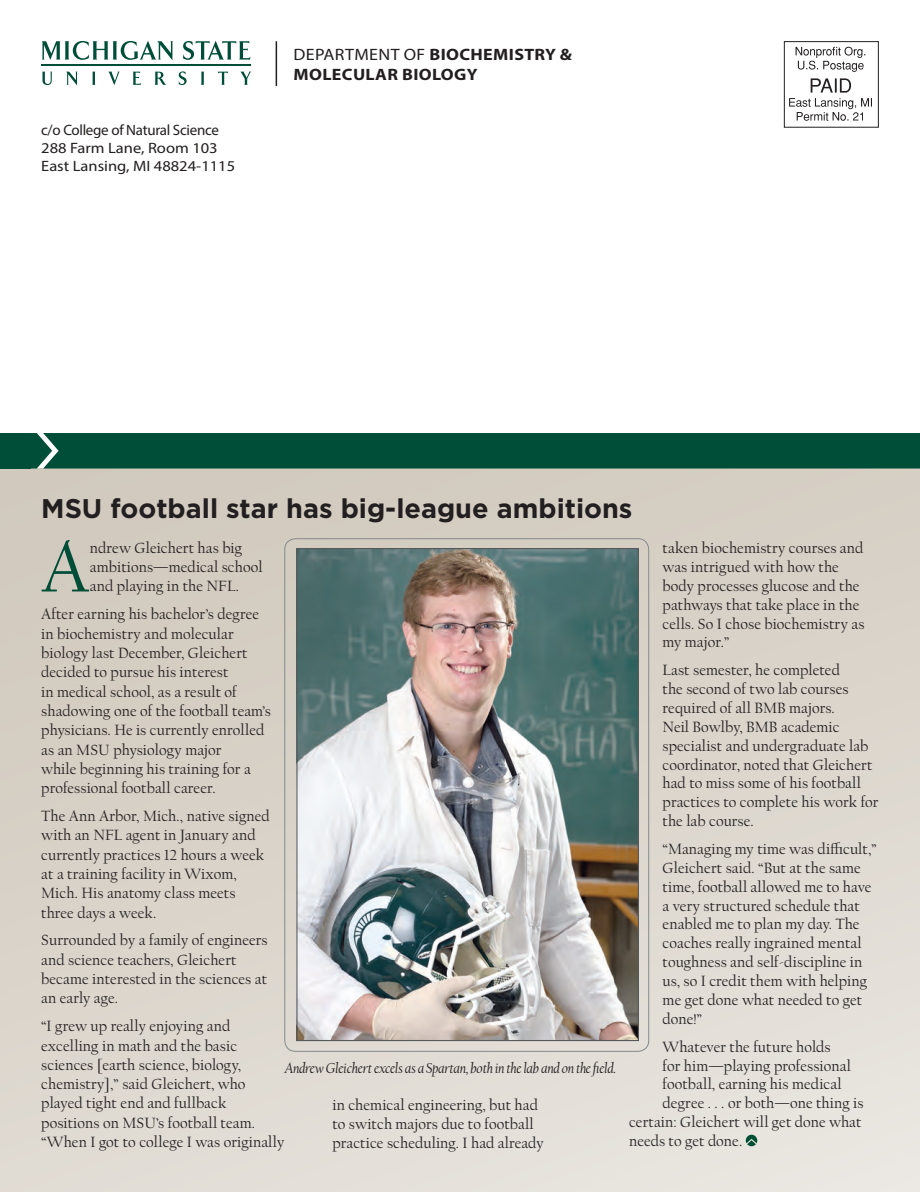
<style>
.page{position:relative;width:920px;height:1192px;background:#fff}
.page>*{position:absolute;margin:0;border:0;box-sizing:border-box;transform-origin:0 0}
.Body_copy_3_initial{font:73.65px "Californian FB";color:#004e38}
.Page_header{font:700 27px "Gotham";color:#231f20}
.bios{font:700 16.5px/19.8px "Myriad Pro";letter-spacing:.02em;color:#231f20;scale:1.09 1}
.Body_copy{font:15.45px/19.4px "Californian FB";letter-spacing:.005em;color:#231f20}
.Body_copy_3_initial-2{font:15.45px/19.4px "Californian FB";letter-spacing:.005em;color:#231f20}
.t1{font:italic 15px "Californian FB";letter-spacing:-.02em;color:#231f20}
.bios-2{font:15px "Myriad Pro";color:#231f20;scale:1.1 1}
.bios-3{font:15px "Myriad Pro";letter-spacing:-.02em;color:#231f20}
.s1{font-weight:400}
</style>
<div class="page">
<div style="left:0;top:468px;width:919px;height:723px;background:linear-gradient(to bottom,#d0c9bd,#e4e0d9)"></div>
<svg style="left:795px;top:47px;width:70px;height:25px"></svg>
<svg style="left:789px;top:78px;width:82px;height:43px"></svg>
<div style="left:783px;top:41px;width:95px;height:87px;border:1px solid #231f20"></div>
<svg style="left:42px;top:72px;width:10px;height:13px"></svg>
<svg style="left:66px;top:72px;width:11px;height:13px"></svg>
<svg style="left:92px;top:72px;width:3px;height:13px"></svg>
<svg style="left:108px;top:72px;width:12px;height:13px"></svg>
<svg style="left:133px;top:72px;width:8px;height:13px"></svg>
<svg style="left:155px;top:72px;width:11px;height:13px"></svg>
<svg style="left:179px;top:71px;width:7px;height:14px"></svg>
<svg style="left:201px;top:72px;width:3px;height:13px"></svg>
<svg style="left:218px;top:72px;width:10px;height:13px"></svg>
<svg style="left:241px;top:72px;width:10px;height:13px"></svg>
<svg style="left:42px;top:41px;width:131px;height:19px"></svg>
<svg style="left:183px;top:41px;width:67px;height:19px"></svg>
<hr style="left:42px;top:64px;width:209px;height:2px;background:#004e38">
<hr style="left:275px;top:41px;width:2px;height:45px;background:#231f20">
<div style="left:0;top:433px;width:30px;height:35px;background:#004e38"></div>
<div style="left:30px;top:433px;width:889px;height:35px;background:#004e38"></div>
<img style="left:298px;top:550px;width:339px;height:488px">
<svg style="left:745px;top:1134px;width:12px;height:11px"></svg>
<p class="bios-3" style="left:41px;top:121px;width:179px">c/o College of Natural Science</p>
<p class="bios-2" style="left:41px;top:139px;width:162px">288 Farm Lane, Room 103</p>
<p class="bios-2" style="left:41px;top:157px;width:178px">East Lansing, MI 48824-1115</p>
<p class="bios" style="left:293px;top:44px;width:257px"><span class="s1">DEPARTMENT OF</span> BIOCHEMISTRY &amp;<br>MOLECULAR BIOLOGY</p>
<p class="Page_header" style="left:41px;top:490px;width:592px">MSU football star has big-league ambitions</p>
<p class="Body_copy_3_initial" style="left:41px;top:529px;width:50px">A</p>
<p class="Body_copy_3_initial-2" style="left:90px;top:538px;width:174px">ndrew Gleichert has big ambitions—medical school and playing in the NFL.</p>
<p class="Body_copy" style="left:41px;top:605px;width:231px">After earning his bachelor’s degree in biochemistry and molecular biology last December, Gleichert decided to pursue his interest<br>in medical school, as a result of shadowing one of the football team’s physicians. He is currently enrolled as an MSU physiology major<br>while beginning his training for a professional football career.</p>
<p class="Body_copy" style="left:41px;top:806px;width:230px">The Ann Arbor, Mich., native signed with an NFL agent in January and currently practices 12 hours a week at a training facility in Wixom,<br>Mich. His anatomy class meets three days a week.</p>
<p class="Body_copy" style="left:41px;top:931px;width:228px">Surrounded by a family of engineers and science teachers, Gleichert became interested in the sciences at an early age.</p>
<p class="Body_copy" style="left:41px;top:1016px;width:244px">“I grew up really enjoying and excelling in math and the basic sciences [earth science, biology, chemistry],” said Gleichert, who played tight end and fullback positions on MSU’s football team. “When I got to college I was originally</p>
<p class="Body_copy" style="left:662px;top:539px;width:203px;line-height:18.9px">taken biochemistry courses and was intrigued with how the body processes glucose and the pathways that take place in the cells. So I chose biochemistry as my major.”</p>
<p class="Body_copy" style="left:662px;top:661px;width:217px;line-height:18.9px">Last semester, he completed<br>the second of two lab courses required of all BMB majors.<br>Neil Bowlby, BMB academic specialist and undergraduate lab coordinator, noted that Gleichert had to miss some of his football practices to complete his work for the lab course.</p>
<p class="Body_copy" style="left:662px;top:839px;width:216px;line-height:18.9px">“Managing my time was difficult,”<br>Gleichert said. “But at the same time, football allowed me to have a very structured schedule that enabled me to plan my day. The coaches really ingrained mental toughness and self-discipline in us, so I credit them with helping me get done what needed to get done!”</p>
<p class="Body_copy" style="left:662px;top:1037px;width:170px">Whatever the future holds</p>
<p class="Body_copy" style="left:662px;top:1056px;width:190px">for him—playing professional</p>
<p class="Body_copy" style="left:662px;top:1074px;width:180px">football, earning his medical</p>
<p class="Body_copy" style="left:662px;top:1093px;width:202px">degree . . . or both—one thing is</p>
<p class="Body_copy" style="left:629px;top:1112px;width:234px">certain: Gleichert will get done what</p>
<p class="Body_copy" style="left:629px;top:1131px;width:115px">needs to get done.</p>
<p class="t1" style="left:284px;top:1059px;width:333px">Andrew Gleichert excels as a Spartan, both in the lab and on the field.</p>
<p class="Body_copy" style="left:332px;top:1095px;width:213px">in chemical engineering, but had to switch majors due to football practice scheduling. I had already</p>
</div>
